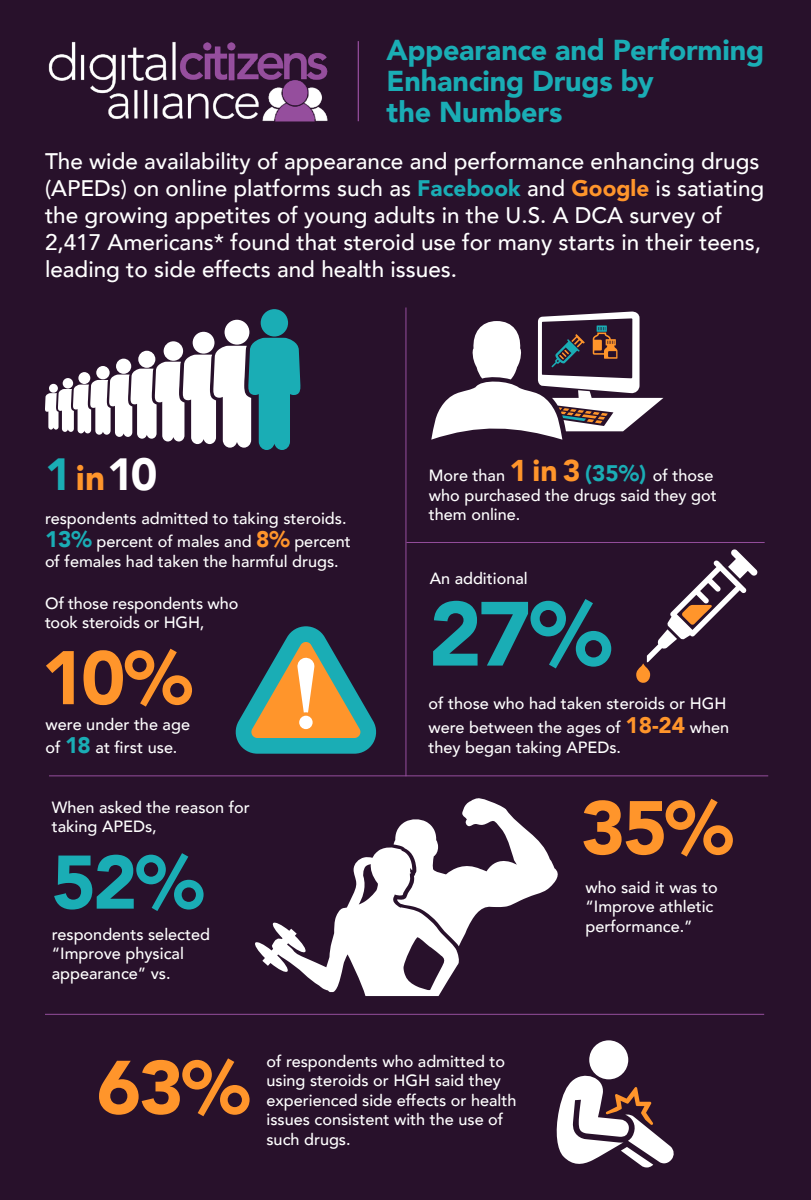
<style>
.page{position:relative;width:811px;height:1200px;background:#28112b}
.page>*{position:absolute;margin:0;border:0;box-sizing:border-box;transform-origin:0 0}
.t1{font:900 90px "Avenir";color:#1aadb5}
.t2{font:900 75px "Avenir";color:#ff952b}
.t3{font:900 75px "Avenir";color:#1aadb5}
.t4{font:900 35px "Avenir";color:#ff952b}
.t5{font:900 28.75px/31.2px "Avenir";letter-spacing:-.01em;color:#1aadb5}
.t6{font:500 22.5px/27px "Avenir";color:#fff}
.List_Paragraph{font:500 16.25px/19.5px "Avenir";color:#fff}
.s1{font-weight:900;color:#1aadb5}
.s2{font-weight:900;color:#ff952b}
.s3{font-size:45px;color:#1aadb5}
.s4{font-size:45px;color:#fff}
.s5{font-weight:900;font-size:22.5px;color:#1aadb5}
.s6{font-weight:900;font-size:22.5px;color:#ff952b}
.s7{font-weight:900;font-size:30px;color:#ff952b}
</style>
<div class="page">
<img style="left:48px;top:41px;width:280px;height:81px">
<hr style="left:358px;top:41px;width:1px;height:80px;background:#954e9d">
<hr style="left:406px;top:542px;width:359px;height:1px;background:#954e9d">
<hr style="left:49px;top:776px;width:719px;height:1px;background:#954e9d">
<hr style="left:45px;top:1014px;width:719px;height:1px;background:#954e9d">
<hr style="left:406px;top:307px;width:1px;height:469px;background:#954e9d">
<div style="left:225px;top:320px;width:24px;height:25px;background:#fff;border-radius:50%"></div>
<div style="left:193px;top:332px;width:21px;height:22px;background:#fff;border-radius:50%"></div>
<div style="left:261px;top:309px;width:27px;height:28px;background:#1aadb5;border-radius:50%"></div>
<svg style="left:45px;top:338px;width:255px;height:112px"></svg>
<svg style="left:431px;top:311px;width:232px;height:129px"></svg>
<svg style="left:255px;top:798px;width:303px;height:198px"></svg>
<div style="left:589px;top:1040px;width:39px;height:39px;background:#fff;border-radius:50%"></div>
<svg style="left:556px;top:1070px;width:118px;height:97px"></svg>
<svg style="left:636px;top:549px;width:122px;height:134px"></svg>
<svg style="left:235px;top:626px;width:142px;height:128px"></svg>
<p class="t5" style="left:387px;top:34px;width:379px">Appearance and Performing<br>Enhancing Drugs by<br>the Numbers</p>
<p class="t6" style="left:45px;top:147px;width:721px">The wide availability of appearance and performance enhancing drugs (APEDs) on online platforms such as <span class="s1">Facebook</span> and <span class="s2">Google</span> is satiating the growing appetites of young adults in the U.S. A DCA survey of 2,417 Americans* found that steroid use for many starts in their teens, leading to side effects and health issues.</p>
<p class="t4" style="left:45px;top:448px;width:114px"><span class="s3">1</span>in<span class="s4">10</span></p>
<p class="List_Paragraph" style="left:45px;top:506px;width:307px;line-height:23.2px">respondents admitted to taking steroids.<br><span class="s5">13%</span> percent of males and <span class="s6">8%</span> percent</p>
<p class="List_Paragraph" style="left:45px;top:550px;width:295px">of females had taken the harmful drugs.</p>
<p class="List_Paragraph" style="left:45px;top:593px;width:195px">Of those respondents who took steroids or HGH,</p>
<p class="t2" style="left:41px;top:614px;width:153px">10%</p>
<p class="List_Paragraph" style="left:46px;top:712px;width:146px;line-height:22.5px">were under the age of <span class="s5">18</span> at first use.</p>
<p class="List_Paragraph" style="left:52px;top:796px;width:200px">When asked the reason for taking APEDs,</p>
<p class="t3" style="left:52px;top:818px;width:154px">52%</p>
<p class="List_Paragraph" style="left:52px;top:923px;width:160px">respondents selected “Improve physical appearance” vs.</p>
<p class="List_Paragraph" style="left:429px;top:465px;width:289px">More than <span class="s7">1 in 3</span> <span class="s5">(35%)</span> of those who purchased the drugs said they got them online.</p>
<p class="List_Paragraph" style="left:430px;top:568px;width:100px">An additional</p>
<p class="t1" style="left:429px;top:557px;width:184px">27%</p>
<p class="List_Paragraph" style="left:428px;top:690px;width:302px;line-height:24.5px">of those who had taken steroids or HGH were between the ages of <span class="s6">18-24</span> when</p>
<p class="List_Paragraph" style="left:428px;top:736px;width:194px">they began taking APEDs.</p>
<p class="t2" style="left:581px;top:764px;width:154px">35%</p>
<p class="List_Paragraph" style="left:585px;top:877px;width:134px">who said it was to “Improve athletic performance.”</p>
<p class="t2" style="left:97px;top:1023px;width:155px">63%</p>
<p class="List_Paragraph" style="left:266px;top:1050px;width:252px">of respondents who admitted to using steroids or HGH said they experienced side effects or health issues consistent with the use of such drugs.</p>
</div>
